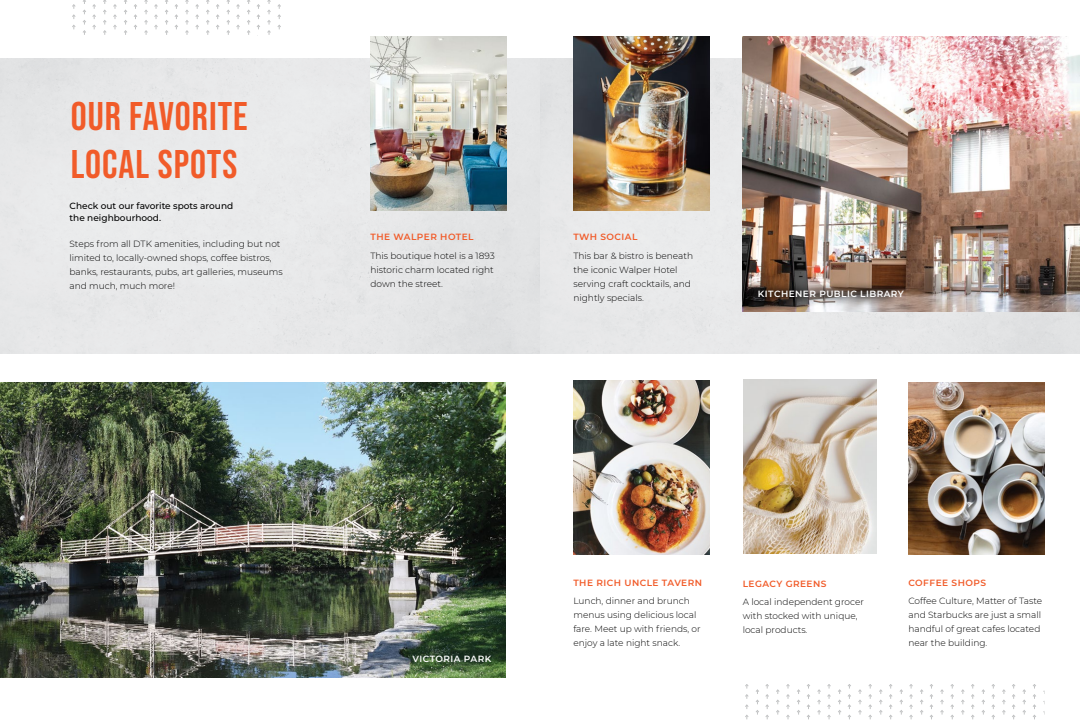
<style>
.page{position:relative;width:1080px;height:720px;background:#fff}
.page>*{position:absolute;margin:0;border:0;box-sizing:border-box;transform-origin:0 0}
.t1{font:40px/48px "Bebas Neue";letter-spacing:.025em;color:#f15b29}
.t2{font:300 9px/14px "Montserrat";color:#000}
.t3{font:600 9px "Montserrat";letter-spacing:.05em;color:#f15b29}
.t4{font:500 9px/12px "Montserrat";color:#000}
.t5{font:600 9px "Montserrat";letter-spacing:.05em;color:#fff}
</style>
<div class="page">
<div style="left:0;top:58px;width:1080px;height:296px;background:#e8e8e9"></div>
<img style="left:0;top:382px;width:506px;height:295px">
<img style="left:573px;top:381px;width:137px;height:174px">
<img style="left:370px;top:36px;width:137px;height:174px">
<img style="left:743px;top:380px;width:134px;height:174px">
<img style="left:573px;top:36px;width:137px;height:174px">
<img style="left:908px;top:382px;width:137px;height:173px">
<img style="left:743px;top:36px;width:337px;height:276px">
<svg style="left:72px;top:4px;width:4px;height:15px"></svg>
<svg style="left:83px;top:0;width:3px;height:14px"></svg>
<svg style="left:83px;top:20px;width:3px;height:15px"></svg>
<svg style="left:92px;top:4px;width:4px;height:15px"></svg>
<svg style="left:103px;top:0;width:4px;height:14px"></svg>
<svg style="left:103px;top:20px;width:4px;height:15px"></svg>
<svg style="left:113px;top:4px;width:4px;height:15px"></svg>
<svg style="left:124px;top:0;width:3px;height:14px"></svg>
<svg style="left:124px;top:20px;width:3px;height:15px"></svg>
<svg style="left:134px;top:4px;width:3px;height:15px"></svg>
<svg style="left:144px;top:0;width:4px;height:14px"></svg>
<svg style="left:144px;top:20px;width:4px;height:15px"></svg>
<svg style="left:154px;top:4px;width:4px;height:15px"></svg>
<svg style="left:165px;top:0;width:3px;height:14px"></svg>
<svg style="left:165px;top:20px;width:3px;height:15px"></svg>
<svg style="left:175px;top:4px;width:3px;height:15px"></svg>
<svg style="left:185px;top:0;width:4px;height:14px"></svg>
<svg style="left:185px;top:20px;width:4px;height:15px"></svg>
<svg style="left:195px;top:4px;width:4px;height:15px"></svg>
<svg style="left:206px;top:0;width:4px;height:14px"></svg>
<svg style="left:206px;top:20px;width:4px;height:15px"></svg>
<svg style="left:216px;top:4px;width:3px;height:15px"></svg>
<svg style="left:226px;top:0;width:4px;height:14px"></svg>
<svg style="left:226px;top:20px;width:4px;height:15px"></svg>
<svg style="left:257px;top:4px;width:3px;height:15px"></svg>
<svg style="left:267px;top:0;width:4px;height:14px"></svg>
<svg style="left:267px;top:20px;width:4px;height:15px"></svg>
<svg style="left:277px;top:4px;width:4px;height:15px"></svg>
<svg style="left:745px;top:684px;width:4px;height:25px"></svg>
<svg style="left:756px;top:689px;width:3px;height:15px"></svg>
<svg style="left:765px;top:684px;width:4px;height:25px"></svg>
<svg style="left:776px;top:689px;width:4px;height:15px"></svg>
<svg style="left:776px;top:710px;width:4px;height:5px"></svg>
<svg style="left:786px;top:684px;width:4px;height:25px"></svg>
<svg style="left:797px;top:689px;width:3px;height:15px"></svg>
<svg style="left:807px;top:684px;width:3px;height:25px"></svg>
<svg style="left:817px;top:689px;width:4px;height:15px"></svg>
<svg style="left:817px;top:710px;width:4px;height:5px"></svg>
<svg style="left:827px;top:684px;width:4px;height:25px"></svg>
<svg style="left:838px;top:689px;width:3px;height:15px"></svg>
<svg style="left:848px;top:684px;width:3px;height:25px"></svg>
<svg style="left:858px;top:689px;width:4px;height:15px"></svg>
<svg style="left:858px;top:710px;width:4px;height:5px"></svg>
<svg style="left:868px;top:684px;width:4px;height:25px"></svg>
<svg style="left:879px;top:689px;width:4px;height:15px"></svg>
<svg style="left:879px;top:710px;width:4px;height:5px"></svg>
<svg style="left:889px;top:684px;width:3px;height:25px"></svg>
<svg style="left:899px;top:689px;width:4px;height:15px"></svg>
<svg style="left:899px;top:710px;width:4px;height:5px"></svg>
<svg style="left:909px;top:684px;width:4px;height:25px"></svg>
<svg style="left:920px;top:689px;width:3px;height:15px"></svg>
<svg style="left:930px;top:684px;width:3px;height:25px"></svg>
<svg style="left:940px;top:689px;width:4px;height:15px"></svg>
<svg style="left:940px;top:710px;width:4px;height:5px"></svg>
<svg style="left:950px;top:684px;width:4px;height:25px"></svg>
<svg style="left:961px;top:689px;width:4px;height:15px"></svg>
<svg style="left:961px;top:710px;width:4px;height:5px"></svg>
<svg style="left:971px;top:684px;width:4px;height:25px"></svg>
<svg style="left:982px;top:689px;width:3px;height:15px"></svg>
<svg style="left:991px;top:684px;width:4px;height:25px"></svg>
<svg style="left:1002px;top:689px;width:4px;height:15px"></svg>
<svg style="left:1002px;top:710px;width:4px;height:5px"></svg>
<svg style="left:1012px;top:684px;width:3px;height:25px"></svg>
<svg style="left:1022px;top:689px;width:4px;height:15px"></svg>
<svg style="left:1022px;top:710px;width:4px;height:5px"></svg>
<svg style="left:1033px;top:684px;width:3px;height:25px"></svg>
<div style="left:739px;top:281px;width:164px;height:25px;background:#000;opacity:.7"></div>
<svg style="left:154px;top:25px;width:4px;height:5px"></svg>
<svg style="left:236px;top:0;width:14px;height:35px"></svg>
<h1 class="t1" style="left:71px;top:92px;width:179px">OUR FAVORITE<br>LOCAL SPOTS</h1>
<p class="t4" style="left:70px;top:199px;width:165px">Check out our favorite spots around the neighbourhood.</p>
<p class="t2" style="left:70px;top:236px;width:215px">Steps from all DTK amenities, including but not limited to, locally-owned shops, coffee bistros, banks, restaurants, pubs, art galleries, museums and much, much more!</p>
<p class="t3" style="left:370px;top:230px;width:105px">THE WALPER HOTEL</p>
<p class="t2" style="left:370px;top:248px;width:126px;text-align:justify">This boutique hotel is a 1893 historic charm located right down the street.</p>
<p class="t3" style="left:573px;top:230px;width:66px">TWH SOCIAL</p>
<p class="t2" style="left:573px;top:248px;width:121px">This bar &amp; bistro is beneath the iconic Walper Hotel serving craft cocktails, and nightly specials.</p>
<p class="t5" style="left:758px;top:287px;width:147px">KITCHENER PUBLIC LIBRARY</p>
<p class="t5" style="left:413px;top:652px;width:80px">VICTORIA PARK</p>
<p class="t3" style="left:573px;top:576px;width:130px">THE RICH UNCLE TAVERN</p>
<p class="t2" style="left:573px;top:594px;width:129px">Lunch, dinner and brunch menus using delicious local fare. Meet up with friends, or enjoy a late night snack.</p>
<p class="t3" style="left:743px;top:577px;width:85px">LEGACY GREENS</p>
<p class="t2" style="left:743px;top:595px;width:123px">A local independent grocer with stocked with unique, local products.</p>
<p class="t3" style="left:908px;top:576px;width:79px">COFFEE SHOPS</p>
<p class="t2" style="left:908px;top:594px;width:135px">Coffee Culture, Matter of Taste and Starbucks are just a small handful of great cafes located near the building.</p>
</div>
